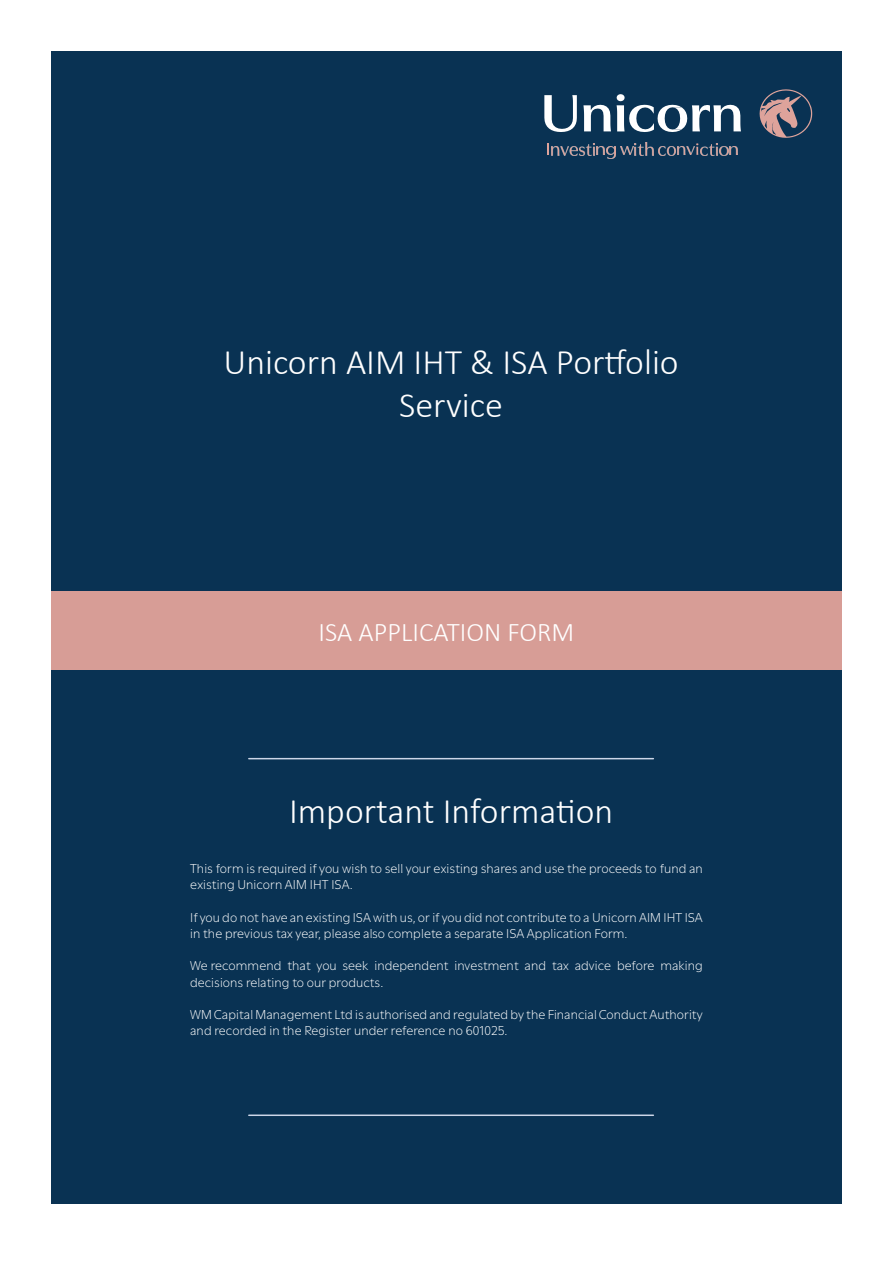
<style>
.page{position:relative;width:893px;height:1263px;background:#fff}
.page>*{position:absolute;margin:0;border:0;box-sizing:border-box;transform-origin:0 0}
.Main_Titles{font:300 36px/43.2px "Calibri";color:#fff;text-align:center}
.Main_Titles-2{font:300 27px "Calibri";color:#fff}
.Main_Titles_White{font:300 13.5px/16.2px "Utile";letter-spacing:.01em;color:#fff}
</style>
<div class="page">
<div style="left:51px;top:51px;width:791px;height:1152px;background:#093253"></div>
<div style="left:51px;top:591px;width:791px;height:79px;background:#d79d96"></div>
<hr style="left:249px;top:1114px;width:404px;height:2px;background:#ccd6e8">
<hr style="left:249px;top:758px;width:404px;height:1px;background:#ccd6e8">
<svg style="left:547px;top:144px;width:2px;height:11px"></svg>
<img style="left:552px;top:147px;width:25px;height:8px">
<img style="left:579px;top:143px;width:16px;height:12px">
<svg style="left:597px;top:147px;width:36px;height:12px"></svg>
<img style="left:635px;top:142px;width:18px;height:13px">
<img style="left:658px;top:147px;width:18px;height:8px">
<img style="left:678px;top:147px;width:17px;height:8px">
<svg style="left:696px;top:143px;width:2px;height:12px"></svg>
<img style="left:700px;top:143px;width:17px;height:12px">
<svg style="left:719px;top:147px;width:19px;height:8px"></svg>
<svg style="left:544px;top:95px;width:33px;height:37px"></svg>
<svg style="left:583px;top:105px;width:28px;height:26px"></svg>
<svg style="left:617px;top:94px;width:124px;height:38px"></svg>
<svg style="left:760px;top:89px;width:52px;height:49px"></svg>
<p class="Main_Titles" style="left:223px;top:340px;width:457px">Unicorn AIM IHT &amp; ISA Portfolio<br>Service</p>
<p class="Main_Titles-2" style="left:319px;top:615px;width:257px">ISA APPLICATION FORM</p>
<p class="Main_Titles" style="left:289px;top:789px;width:326px">Important Information</p>
<p class="Main_Titles_White" style="left:190px;top:859px;width:514px">This form is required if you wish to sell your existing shares and use the proceeds to fund an existing Unicorn AIM IHT ISA.</p>
<p class="Main_Titles_White" style="left:190px;top:908px;width:514px">If you do not have an existing ISA with us, or if you did not contribute to a Unicorn AIM IHT ISA in the previous tax year, please also complete a separate ISA Application Form.</p>
<p class="Main_Titles_White" style="left:190px;top:956px;width:514px">We recommend that you seek independent investment and tax advice before making decisions relating to our products.</p>
<p class="Main_Titles_White" style="left:190px;top:1005px;width:514px">WM Capital Management Ltd is authorised and regulated by the Financial Conduct Authority and recorded in the Register under reference no 601025.</p>
</div>
